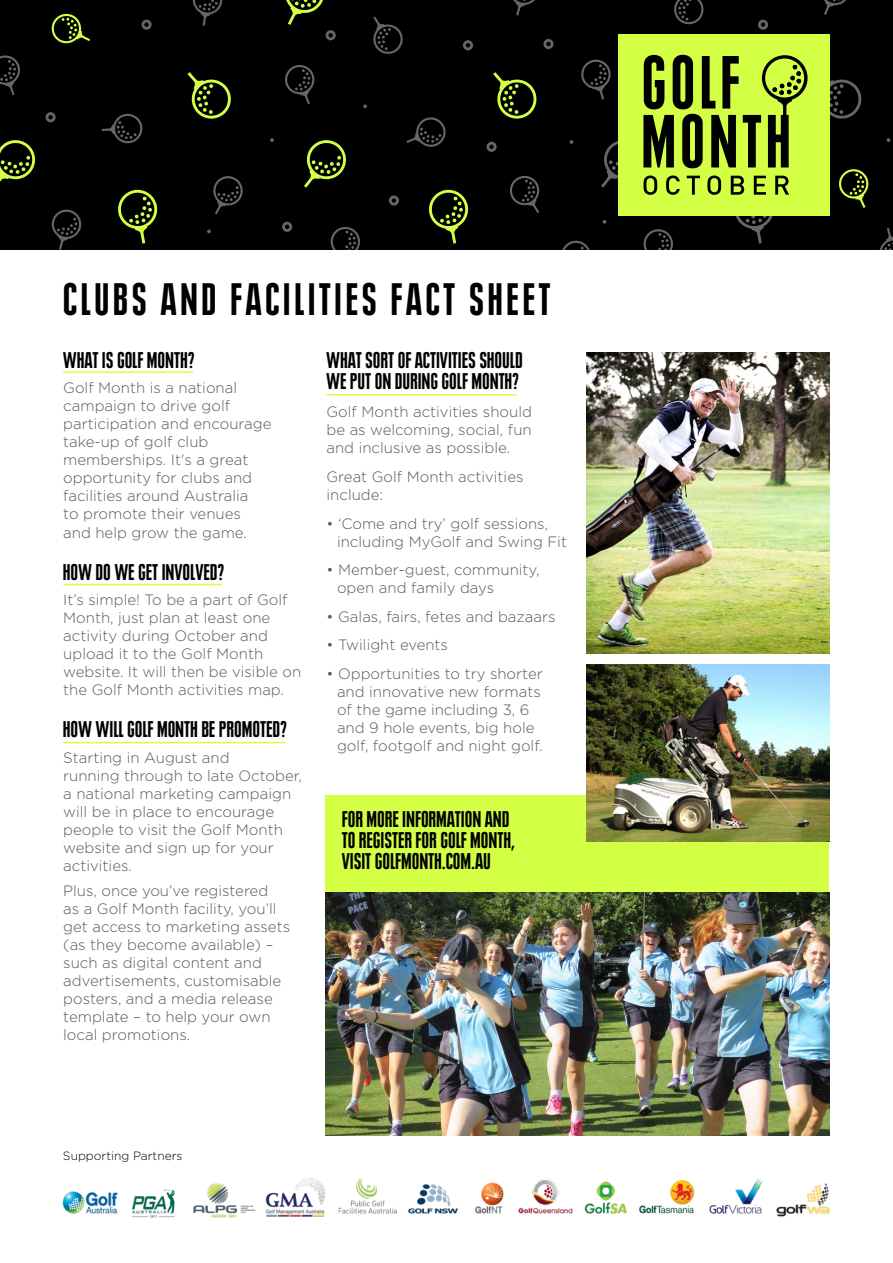
<style>
.page{position:relative;width:893px;height:1263px;background:#fff}
.page>*{position:absolute;margin:0;border:0;box-sizing:border-box;transform-origin:0 0}
.t1{font:900 extra-condensed 45px "Plak";letter-spacing:.1em;color:#000}
.t2{font:900 extra-condensed 22.5px/21px "Plak";letter-spacing:.025em;color:#000}
.t3{font:300 15px/18px "Gotham";color:#58595b}
.t4{font:300 12px "Gotham";color:#000}
</style>
<div class="page">
<div style="left:325px;top:795px;width:504px;height:119px;background:#d3ff45"></div>
<img style="left:586px;top:352px;width:243px;height:301px">
<img style="left:586px;top:665px;width:243px;height:177px">
<img style="left:325px;top:893px;width:504px;height:242px">
<img style="left:62px;top:1178px;width:768px;height:41px">
<div style="left:0;top:0;width:893px;height:250px;background:#000"></div>
<svg style="left:51px;top:13px;width:39px;height:31px"></svg>
<svg style="left:102px;top:113px;width:41px;height:31px"></svg>
<svg style="left:213px;top:176px;width:30px;height:38px"></svg>
<svg style="left:406px;top:117px;width:40px;height:30px"></svg>
<svg style="left:373px;top:17px;width:30px;height:37px"></svg>
<svg style="left:192px;top:0;width:31px;height:26px"></svg>
<svg style="left:0;top:55px;width:20px;height:40px"></svg>
<svg style="left:285px;top:65px;width:30px;height:39px"></svg>
<svg style="left:51px;top:209px;width:31px;height:41px"></svg>
<svg style="left:513px;top:0;width:22px;height:16px"></svg>
<svg style="left:509px;top:176px;width:31px;height:37px"></svg>
<svg style="left:674px;top:0;width:30px;height:25px"></svg>
<svg style="left:824px;top:0;width:22px;height:15px"></svg>
<svg style="left:839px;top:169px;width:30px;height:39px"></svg>
<svg style="left:879px;top:228px;width:14px;height:22px"></svg>
<svg style="left:330px;top:227px;width:30px;height:23px"></svg>
<svg style="left:0;top:140px;width:36px;height:42px"></svg>
<svg style="left:118px;top:189px;width:40px;height:55px"></svg>
<svg style="left:141px;top:20px;width:11px;height:10px"></svg>
<svg style="left:46px;top:112px;width:10px;height:10px"></svg>
<svg style="left:304px;top:140px;width:42px;height:48px"></svg>
<svg style="left:429px;top:189px;width:40px;height:55px"></svg>
<svg style="left:187px;top:72px;width:44px;height:47px"></svg>
<svg style="left:282px;top:222px;width:10px;height:10px"></svg>
<svg style="left:286px;top:0;width:50px;height:40px"></svg>
<svg style="left:389px;top:195px;width:10px;height:11px"></svg>
<svg style="left:463px;top:40px;width:10px;height:10px"></svg>
<svg style="left:270px;top:138px;width:4px;height:4px"></svg>
<svg style="left:207px;top:229px;width:4px;height:4px"></svg>
<svg style="left:363px;top:104px;width:4px;height:4px"></svg>
<svg style="left:493px;top:72px;width:44px;height:47px"></svg>
<svg style="left:758px;top:20px;width:10px;height:10px"></svg>
<svg style="left:543px;top:39px;width:11px;height:10px"></svg>
<svg style="left:486px;top:142px;width:11px;height:10px"></svg>
<svg style="left:829px;top:72px;width:33px;height:49px"></svg>
<svg style="left:887px;top:138px;width:3px;height:4px"></svg>
<div style="left:618px;top:34px;width:211px;height:181px;background:#d3ff45"></div>
<svg style="left:562px;top:55px;width:246px;height:195px"></svg>
<hr style="left:63px;top:371px;width:130px;height:2px;background:#d3ff45">
<hr style="left:326px;top:394px;width:191px;height:1px;background:#d3ff45">
<hr style="left:63px;top:584px;width:159px;height:1px;background:#d3ff45">
<hr style="left:63px;top:742px;width:222px;height:1px;background:#d3ff45">
<h1 class="t1" style="left:63px;top:273px;width:488px">CLUBS AND FACILITIES FACT SHEET</h1>
<h2 class="t2" style="left:63px;top:350px;width:133px">WHAT IS GOLF MONTH?</h2>
<p class="t3" style="left:63px;top:379px;width:210px">Golf Month is a national campaign to drive golf participation and encourage take-up of golf club memberships. It's a great opportunity for clubs and facilities around Australia<br>to promote their venues and help grow the game.</p>
<h2 class="t2" style="left:63px;top:561px;width:162px">HOW DO WE GET INVOLVED?</h2>
<p class="t3" style="left:63px;top:590px;width:240px">It’s simple! To be a part of Golf<br>Month, just plan at least one activity during October and upload it to the Golf Month website. It will then be visible on the Golf Month activities map.</p>
<h2 class="t2" style="left:63px;top:719px;width:225px">HOW WILL GOLF MONTH BE PROMOTED?</h2>
<p class="t3" style="left:63px;top:748px;width:240px">Starting in August and<br>running through to late October, a national marketing campaign will be in place to encourage people to visit the Golf Month website and sign up for your activities.</p>
<p class="t3" style="left:63px;top:881px;width:228px">Plus, once you’ve registered<br>as a Golf Month facility, you’ll get access to marketing assets (as they become available) – such as digital content and advertisements, customisable posters, and a media release template – to help your own local promotions.</p>
<h2 class="t2" style="left:326px;top:350px;width:197px">WHAT SORT OF ACTIVITIES SHOULD<br>WE PUT ON DURING GOLF MONTH?</h2>
<p class="t3" style="left:326px;top:403px;width:207px;text-align:justify">Golf Month activities should be as welcoming, social, fun and inclusive as possible.</p>
<p class="t3" style="left:326px;top:467px;width:199px">Great Golf Month activities include:</p>
<p class="t3" style="left:337px;top:514px;width:231px;text-indent:-10px">• ‘Come and try’ golf sessions, including MyGolf and Swing Fit</p>
<p class="t3" style="left:337px;top:560px;width:204px;text-indent:-10px">• Member-guest, community, open and family days</p>
<p class="t3" style="left:326px;top:607px;width:231px">• Galas, fairs, fetes and bazaars</p>
<p class="t3" style="left:326px;top:635px;width:123px">• Twilight events</p>
<p class="t3" style="left:337px;top:664px;width:207px;text-indent:-10px">• Opportunities to try shorter and innovative new formats of the game including 3, 6 and 9 hole events, big hole golf, footgolf and night golf.</p>
<h2 class="t2" style="left:342px;top:809px;width:174px">FOR MORE INFORMATION AND<br>TO REGISTER FOR GOLF MONTH,<br>VISIT GOLFMONTH.COM.AU</h2>
<p class="t4" style="left:63px;top:1149px;width:121px">Supporting Partners</p>
</div>
